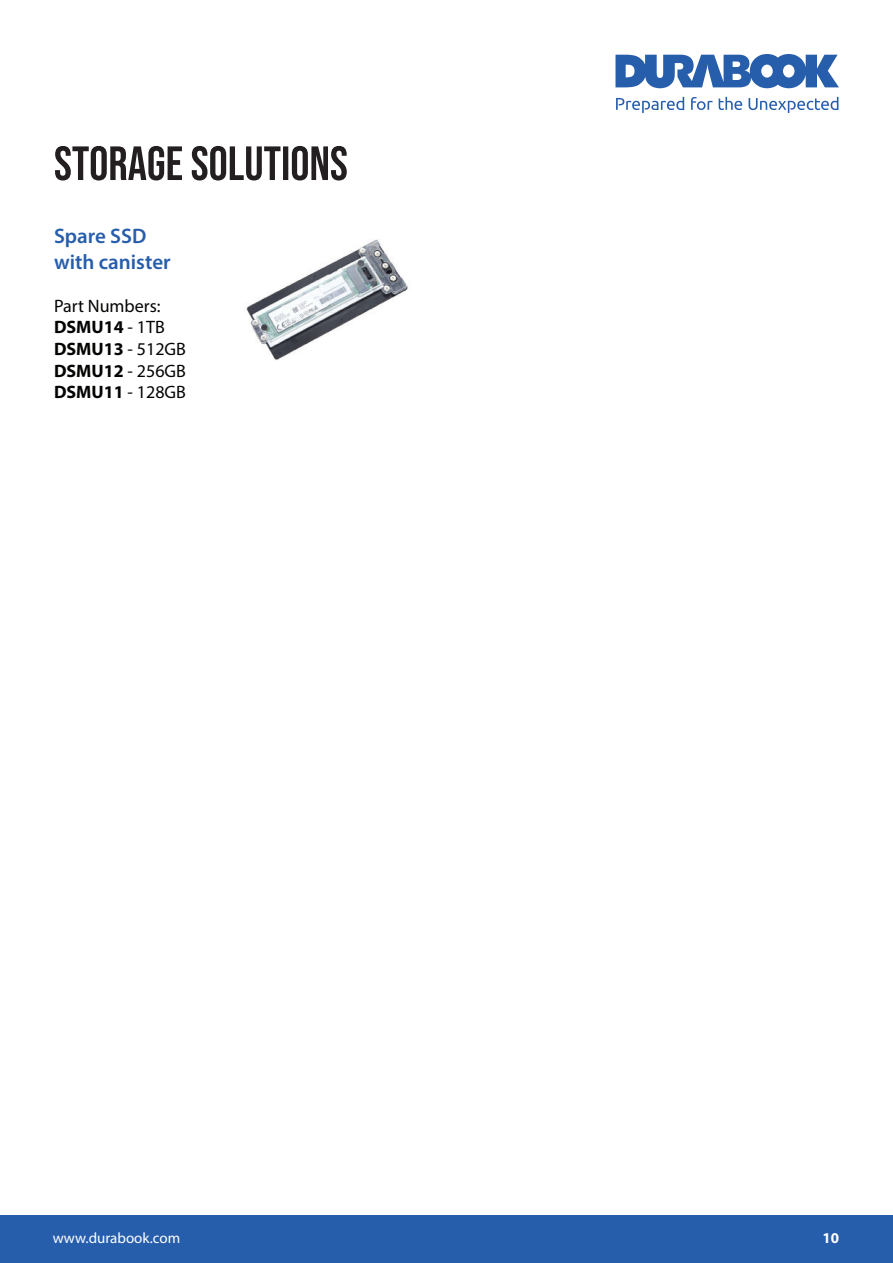
<style>
.page{position:relative;width:893px;height:1263px;background:#fff}
.page>*{position:absolute;margin:0;border:0;box-sizing:border-box;transform-origin:0 0}
.t1{font:600 21px/25.2px "Myriad Pro";color:#275eac}
.t2{font:18px/21.6px "Myriad Pro";color:#040503}
.t3{font:15px "Myriad Pro";color:#fff}
.t4{font:700 15px "Myriad Pro";color:#fff}
.s1{font-weight:700}
</style>
<div class="page">
<svg style="left:615px;top:54px;width:224px;height:34px"></svg>
<svg style="left:719px;top:97px;width:23px;height:13px"></svg>
<svg style="left:691px;top:97px;width:22px;height:13px"></svg>
<svg style="left:616px;top:97px;width:68px;height:16px"></svg>
<svg style="left:748px;top:97px;width:90px;height:16px"></svg>
<div style="left:0;top:1215px;width:893px;height:48px;background:#275eac"></div>
<svg style="left:55px;top:146px;width:292px;height:34px"></svg>
<img style="left:246px;top:239px;width:164px;height:122px">
<p class="t1" style="left:54px;top:225px;width:118px">Spare SSD with canister</p>
<p class="t2" style="left:54px;top:296px;width:133px">Part Numbers:<br><span class="s1">DSMU14</span> - 1TB<br><span class="s1">DSMU13</span> - 512GB<br><span class="s1">DSMU12</span> - 256GB<br><span class="s1">DSMU11</span> - 128GB</p>
<p class="t3" style="left:53px;top:1229px;width:129px">www.durabook.com</p>
<p class="t4" style="left:823px;top:1232px;width:18px">10</p>
</div>
